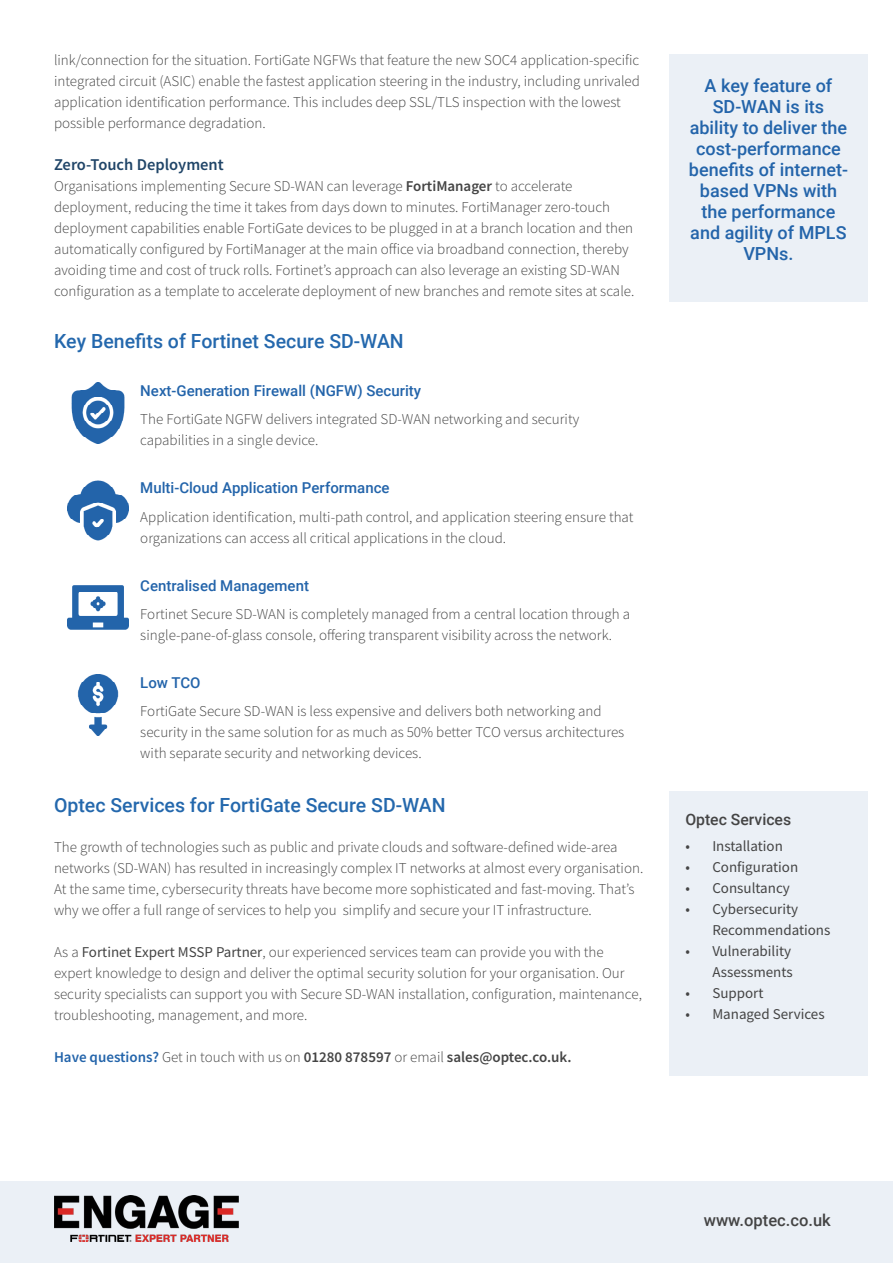
<style>
.page{position:relative;width:893px;height:1263px;background:#fff}
.page>*{position:absolute;margin:0;border:0;box-sizing:border-box;transform-origin:0 0}
.t1{font:500 19.5px "Roboto";color:#2468ad}
.t2{font:500 18px/21px "Roboto";color:#2364aa;text-align:center}
.t3{font:600 16.5px "Source Sans Pro";color:#204568}
.t4{font:500 16.5px "Roboto";color:#444}
.t5{font:500 15.75px "Roboto";color:#444}
.t6{font:300 15px/21px "Source Sans Pro";color:#444}
.t7{font:15px/21px "Source Sans Pro";color:#444}
.t8{font:500 15px "Roboto";color:#2364aa}
.t9{font:600 15px "Source Sans Pro";color:#444}
.s1{font-weight:600}
.s2{font-weight:400}
.s3{color:#2364aa}
.s4{font-weight:300}
</style>
<div class="page">
<div style="left:0;top:1182px;width:893px;height:81px;background:#ebf0f6"></div>
<div style="left:669px;top:54px;width:199px;height:248px;background:#ebf0f6"></div>
<img style="left:54px;top:1195px;width:185px;height:46px">
<img style="left:71px;top:382px;width:54px;height:62px">
<img style="left:67px;top:480px;width:62px;height:61px">
<img style="left:67px;top:585px;width:62px;height:45px">
<img style="left:77px;top:674px;width:42px;height:62px">
<div style="left:669px;top:792px;width:199px;height:284px;background:#ebf0f6"></div>
<p class="t6" style="left:54px;top:50px;width:587px">link/connection for the situation. FortiGate NGFWs that feature the new SOC4 application-specific integrated circuit (ASIC) enable the fastest application steering in the industry, including unrivaled application identification performance. This includes deep SSL/TLS inspection with the lowest possible performance degradation.</p>
<p class="t3" style="left:54px;top:154px;width:171px">Zero-Touch Deployment</p>
<p class="t6" style="left:54px;top:176px;width:582px">Organisations implementing Secure SD-WAN can leverage <span class="s1">FortiManager</span> to accelerate deployment, reducing the time it takes from days down to minutes. FortiManager zero-touch deployment capabilities enable FortiGate devices to be plugged in at a branch location and then automatically configured by FortiManager at the main office via broadband connection, thereby avoiding time and cost of truck rolls. Fortinet’s approach can also leverage an existing SD-WAN configuration as a template to accelerate deployment of new branches and remote sites at scale.</p>
<h1 class="t1" style="left:54px;top:327px;width:351px">Key Benefits of Fortinet Secure SD-WAN</h1>
<p class="t8" style="left:140px;top:380px;width:282px">Next-Generation Firewall (NGFW) Security</p>
<p class="t6" style="left:140px;top:409px;width:440px">The FortiGate NGFW delivers integrated SD-WAN networking and security capabilities in a single device.</p>
<p class="t8" style="left:140px;top:477px;width:251px">Multi-Cloud Application Performance</p>
<p class="t6" style="left:140px;top:506px;width:495px">Application identification, multi-path control, and application steering ensure that organizations can access all critical applications in the cloud.</p>
<p class="t8" style="left:140px;top:575px;width:170px">Centralised Management</p>
<p class="t6" style="left:140px;top:603px;width:491px">Fortinet Secure SD-WAN is completely managed from a central location through a single-pane-of-glass console, offering transparent visibility across the network.</p>
<p class="t8" style="left:140px;top:672px;width:62px">Low TCO</p>
<p class="t6" style="left:140px;top:701px;width:485px">FortiGate Secure SD-WAN is less expensive and delivers both networking and security in the same solution for as much as 50% better TCO versus architectures with separate security and networking devices.</p>
<h1 class="t1" style="left:54px;top:792px;width:393px">Optec Services for FortiGate Secure SD-WAN</h1>
<p class="t6" style="left:54px;top:837px;width:591px">The growth of technologies such as public and private clouds and software-defined wide-area networks (SD-WAN) has resulted in increasingly complex IT networks at almost every organisation.<br>At the same time, cybersecurity threats have become more sophisticated and fast-moving. That’s why we offer a full range of services to help you simplify and secure your IT infrastructure.</p>
<p class="t6" style="left:54px;top:942px;width:589px">As a <span class="s2">Fortinet Expert MSSP Partner</span>, our experienced services team can provide you with the expert knowledge to design and deliver the optimal security solution for your organisation. Our security specialists can support you with Secure SD-WAN installation, configuration, maintenance, troubleshooting, management, and more.</p>
<p class="t9" style="left:54px;top:1047px;width:519px"><span class="s3">Have questions?</span> <span class="s4">Get in touch with us on</span> 01280 878597 <span class="s4">or email</span> sales@optec.co.uk.</p>
<p class="t2" style="left:689px;top:74px;width:160px">A key feature of<br>SD-WAN is its ability to deliver the cost-performance benefits of internet&shy;based VPNs with the performance and agility of MPLS<br>VPNs.</p>
<p class="t5" style="left:685px;top:809px;width:107px">Optec Services</p>
<p class="t7" style="left:685px;top:836px;width:99px">• Installation</p>
<p class="t7" style="left:685px;top:857px;width:114px">• Configuration</p>
<p class="t7" style="left:685px;top:878px;width:106px">• Consultancy</p>
<p class="t7" style="left:712px;top:899px;width:120px;text-indent:-27px">• Cybersecurity<br>Recommendations</p>
<p class="t7" style="left:685px;top:941px;width:109px;text-align:right">• Vulnerability<br>Assessments</p>
<p class="t7" style="left:685px;top:983px;width:80px">• Support</p>
<p class="t7" style="left:685px;top:1004px;width:141px">• Managed Services</p>
<p class="t4" style="left:704px;top:1209px;width:129px">www.optec.co.uk</p>
</div>
